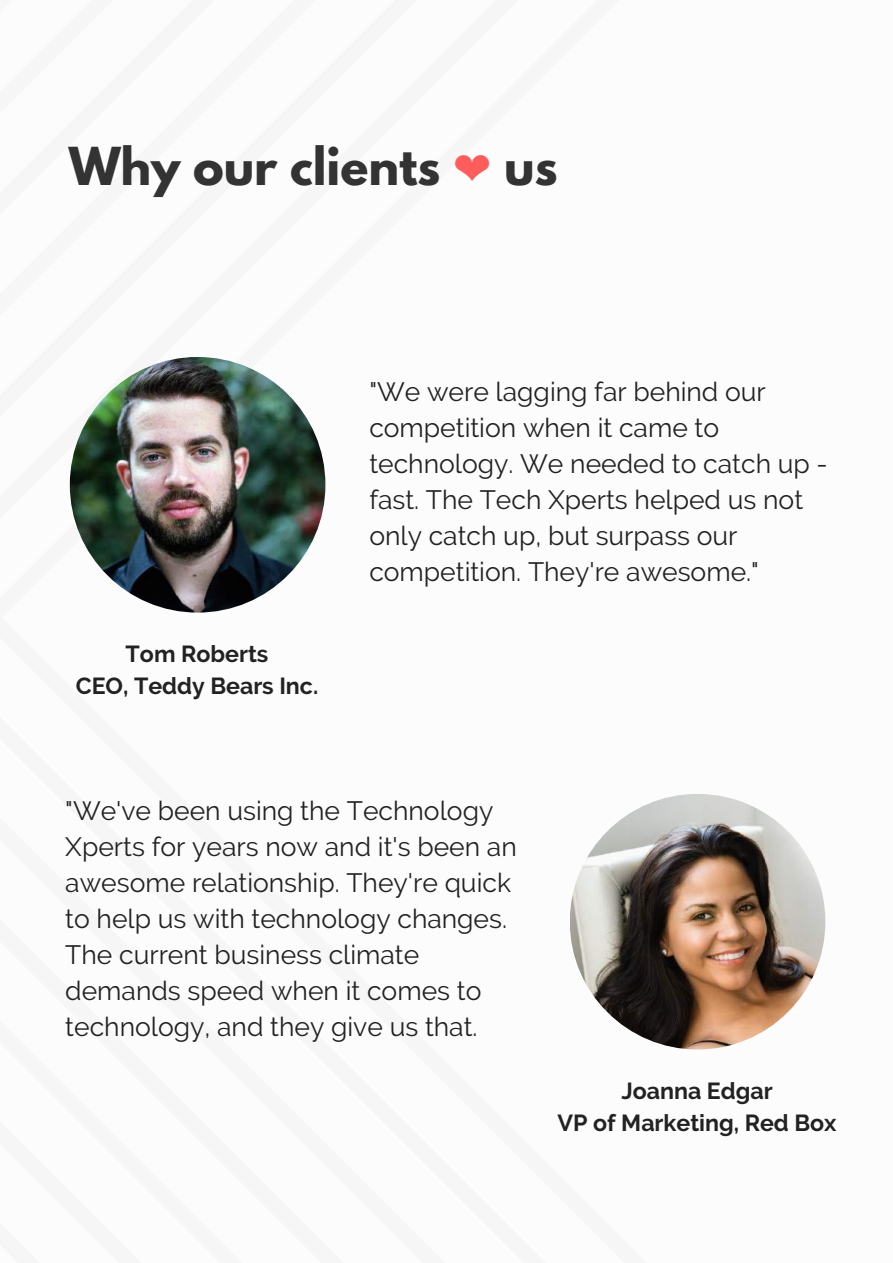
<style>
.page{position:relative;width:893px;height:1263px;background:#fff}
.page>*{position:absolute;margin:0;border:0;box-sizing:border-box;transform-origin:0 0}
.t1{font:700 46.35px "League Spartan";color:#333}
.t2{font:26.55px/36px "Raleway";color:#222}
.t3{font:700 23.25px/31.5px "Raleway";color:#222;text-align:center}
.s1{font-family:"DejaVu Sans";font-weight:400;color:#ff5c5c}
</style>
<div class="page">
<img style="left:70px;top:357px;width:255px;height:256px;border-radius:50%">
<img style="left:570px;top:794px;width:255px;height:255px;border-radius:50%">
<h1 class="t1" style="left:69px;top:143px;width:490px">Why our clients <span class="s1">❤</span> us</h1>
<p class="t3" style="left:76px;top:638px;width:244px">Tom Roberts<br>CEO, Teddy Bears Inc.</p>
<p class="t2" style="left:369px;top:373px;width:460px">"We were lagging far behind our competition when it came to technology. We needed to catch up - fast. The Tech Xperts helped us not only catch up, but surpass our competition. They're awesome."</p>
<p class="t2" style="left:65px;top:792px;width:453px">"We've been using the Technology Xperts for years now and it's been an awesome relationship. They're quick to help us with technology changes.<br>The current business climate demands speed when it comes to technology, and they give us that.</p>
<p class="t3" style="left:557px;top:1075px;width:281px">Joanna Edgar<br>VP of Marketing, Red Box</p>
</div>
